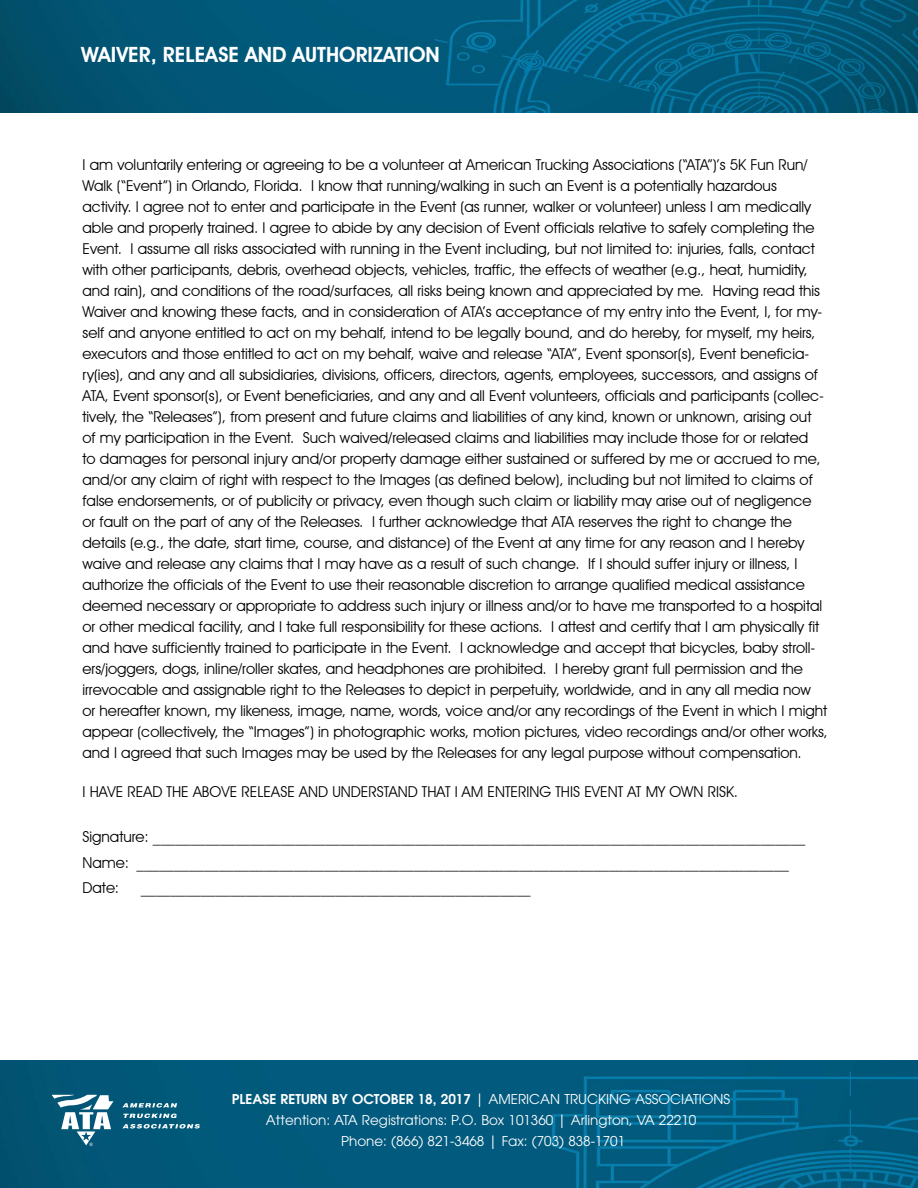
<style>
.page{position:relative;width:918px;height:1188px;background:#fff}
.page>*{position:absolute;margin:0;border:0;box-sizing:border-box;transform-origin:0 0}
.t1{font:600 21px "Avant Garde IT Cby BT";color:#fff}
.t2{font:15px/21px "Avant Garde IT Cby BT";color:#000}
.table4{font:13.5px "Avant Garde";color:#fff}
.s1{font-weight:600}
</style>
<div class="page">
<img style="left:0;top:0;width:918px;height:113px">
<img style="left:0;top:1060px;width:918px;height:128px">
<svg style="left:122px;top:1124px;width:78px;height:5px"></svg>
<svg style="left:123px;top:1114px;width:54px;height:4px"></svg>
<svg style="left:122px;top:1103px;width:55px;height:5px"></svg>
<svg style="left:52px;top:1095px;width:62px;height:51px"></svg>
<p class="t1" style="left:81px;top:42px;width:360px">WAIVER, RELEASE AND AUTHORIZATION</p>
<p class="t2" style="left:82px;top:154px;width:747px">I am voluntarily entering or agreeing to be a volunteer at American Trucking Associations (“ATA”)’s 5K Fun Run/ Walk (“Event”) in Orlando, Florida. I know that running/walking in such an Event is a potentially hazardous activity. I agree not to enter and participate in the Event (as runner, walker or volunteer) unless I am medically able and properly trained. I agree to abide by any decision of Event officials relative to safely completing the Event. I assume all risks associated with running in the Event including, but not limited to: injuries, falls, contact with other participants, debris, overhead objects, vehicles, traffic, the effects of weather (e.g., heat, humidity, and rain), and conditions of the road/surfaces, all risks being known and appreciated by me. Having read this Waiver and knowing these facts, and in consideration of ATA’s acceptance of my entry into the Event, I, for my&shy;self and anyone entitled to act on my behalf, intend to be legally bound, and do hereby, for myself, my heirs, executors and those entitled to act on my behalf, waive and release “ATA”, Event sponsor(s), Event beneficia&shy;ry(ies), and any and all subsidiaries, divisions, officers, directors, agents, employees, successors, and assigns of ATA, Event sponsor(s), or Event beneficiaries, and any and all Event volunteers, officials and participants (collec&shy;tively, the “Releases”), from present and future claims and liabilities of any kind, known or unknown, arising out of my participation in the Event. Such waived/released claims and liabilities may include those for or related<br>to damages for personal injury and/or property damage either sustained or suffered by me or accrued to me, and/or any claim of right with respect to the Images (as defined below), including but not limited to claims of false endorsements, or of publicity or privacy, even though such claim or liability may arise out of negligence or fault on the part of any of the Releases. I further acknowledge that ATA reserves the right to change the details (e.g., the date, start time, course, and distance) of the Event at any time for any reason and I hereby waive and release any claims that I may have as a result of such change. If I should suffer injury or illness, I authorize the officials of the Event to use their reasonable discretion to arrange qualified medical assistance deemed necessary or appropriate to address such injury or illness and/or to have me transported to a hospital or other medical facility, and I take full responsibility for these actions. I attest and certify that I am physically fit and have sufficiently trained to participate in the Event. I acknowledge and accept that bicycles, baby stroll&shy;ers/joggers, dogs, inline/roller skates, and headphones are prohibited. I hereby grant full permission and the irrevocable and assignable right to the Releases to depict in perpetuity, worldwide, and in any all media now<br>or hereafter known, my likeness, image, name, words, voice and/or any recordings of the Event in which I might appear (collectively, the “Images”) in photographic works, motion pictures, video recordings and/or other works, and I agreed that such Images may be used by the Releases for any legal purpose without compensation.</p>
<p class="t2" style="left:82px;top:781px;width:657px">I HAVE READ THE ABOVE RELEASE AND UNDERSTAND THAT I AM ENTERING THIS EVENT AT MY OWN RISK.</p>
<p class="t2" style="left:82px;top:826px;width:724px">Signature: _______________________________________________________________________________________</p>
<p class="t2" style="left:82px;top:852px;width:708px">Name: _______________________________________________________________________________________</p>
<p class="t2" style="left:82px;top:877px;width:38px">Date:</p>
<p class="t2" style="left:141px;top:877px;width:392px">____________________________________________________</p>
<p class="table4" style="left:232px;top:1092px;width:500px"><span class="s1">PLEASE RETURN BY OCTOBER 18, 2017</span> | AMERICAN TRUCKING ASSOCIATIONS</p>
<p class="table4" style="left:266px;top:1113px;width:432px">Attention: ATA Registrations: P.O. Box 101360 | Arlington, VA 22210</p>
<p class="table4" style="left:341px;top:1134px;width:286px">Phone: (866) 821-3468 | Fax: (703) 838-1701</p>
</div>
